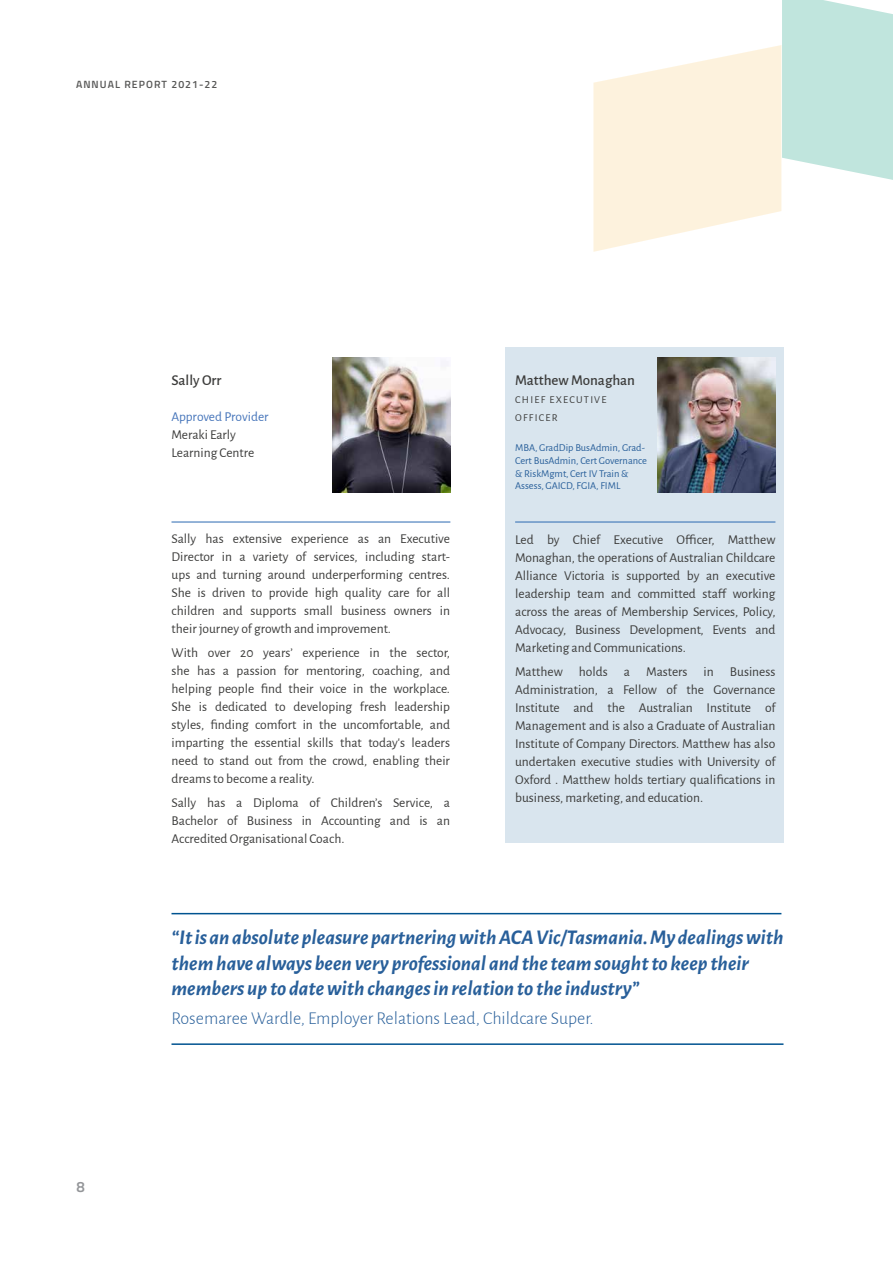
<style>
.page{position:relative;width:893px;height:1263px;background:#fff}
.page>*{position:absolute;margin:0;border:0;box-sizing:border-box;transform-origin:0 0}
.t1{font:italic 700 21px/25.5px "Alegreya Sans";color:#285f9a}
.t2{font:300 18px "Alegreya Sans";color:#285f9a}
.t3{font:500 15px "Alegreya Sans";color:#3c3c3b}
.t4{font:600 15px "Titillium Web";color:#949699}
.t5{font:13.5px/18px "Alegreya Sans";color:#3c3c3b;text-align:justify}
.t6{font:13.5px "Alegreya Sans";color:#4675ba}
.t7{font:10.5px/12.6px "Alegreya Sans";color:#285f9a}
.t8{font:10.5px/18px "Alegreya Sans";letter-spacing:.12em;color:#3c3c3b}
.t9{font:600 10.5px "Titillium Web";letter-spacing:.1em;color:#575756}
</style>
<div class="page">
<div style="left:505px;top:347px;width:278px;height:496px;background:#d9e5ee"></div>
<img style="left:333px;top:357px;width:117px;height:136px">
<hr style="left:171px;top:522px;width:279px;height:1px;background:#2b69b1">
<hr style="left:515px;top:522px;width:260px;height:1px;background:#2b69b1">
<svg style="left:593px;top:0;width:300px;height:252px"></svg>
<img style="left:658px;top:357px;width:117px;height:136px">
<hr style="left:171px;top:913px;width:610px;height:1px;background:#005390">
<hr style="left:171px;top:1043px;width:612px;height:2px;background:#005390">
<p class="t9" style="left:76px;top:77px;width:143px">ANNUAL REPORT 2021-22</p>
<p class="t3" style="left:171px;top:369px;width:52px">Sally Orr</p>
<p class="t6" style="left:171px;top:407px;width:99px">Approved Provider</p>
<p class="t5" style="left:171px;top:425px;width:84px">Meraki Early<br>Learning Centre</p>
<p class="t5" style="left:172px;top:529px;width:280px">Sally has extensive experience as an Executive Director in a variety of services, including start&shy;ups and turning around underperforming centres.<br>She is driven to provide high quality care for all children and supports small business owners in their journey of growth and improvement.</p>
<p class="t5" style="left:172px;top:643px;width:280px">With over 20 years’ experience in the sector, she has a passion for mentoring, coaching, and helping people find their voice in the workplace.<br>She is dedicated to developing fresh leadership styles, finding comfort in the uncomfortable, and imparting the essential skills that today's leaders need to stand out from the crowd, enabling their dreams to become a reality.</p>
<p class="t5" style="left:172px;top:793px;width:280px">Sally has a Diploma of Children’s Service, a Bachelor of Business in Accounting and is an Accredited Organisational Coach.</p>
<p class="t3" style="left:515px;top:369px;width:121px">Matthew Monaghan</p>
<p class="t8" style="left:515px;top:390px;width:93px">CHIEF EXECUTIVE<br>OFFICER</p>
<p class="t7" style="left:515px;top:441px;width:133px">MBA, GradDip BusAdmin, Grad-<br>Cert BusAdmin, Cert Governance &amp; RiskMgmt, Cert IV Train &amp;<br>Assess, GAICD, FGIA, FIML</p>
<p class="t5" style="left:515px;top:530px;width:262px">Led by Chief Executive Officer, Matthew Monaghan, the operations of Australian Childcare Alliance Victoria is supported by an executive leadership team and committed staff working across the areas of Membership Services, Policy, Advocacy, Business Development, Events and Marketing and Communications.</p>
<p class="t5" style="left:515px;top:662px;width:262px">Matthew holds a Masters in Business Administration, a Fellow of the Governance Institute and the Australian Institute of Management and is also a Graduate of Australian Institute of Company Directors. Matthew has also undertaken executive studies with University of Oxford . Matthew holds tertiary qualifications in business, marketing, and education.</p>
<p class="t4" style="left:77px;top:1175px;width:10px">8</p>
<h1 class="t1" style="left:171px;top:923px;width:613px">“It is an absolute pleasure partnering with ACA Vic/Tasmania. My dealings with them have always been very professional and the team sought to keep their members up to date with changes in relation to the industry”</h1>
<h2 class="t2" style="left:171px;top:1006px;width:424px">Rosemaree Wardle, Employer Relations Lead, Childcare Super.</h2>
</div>
